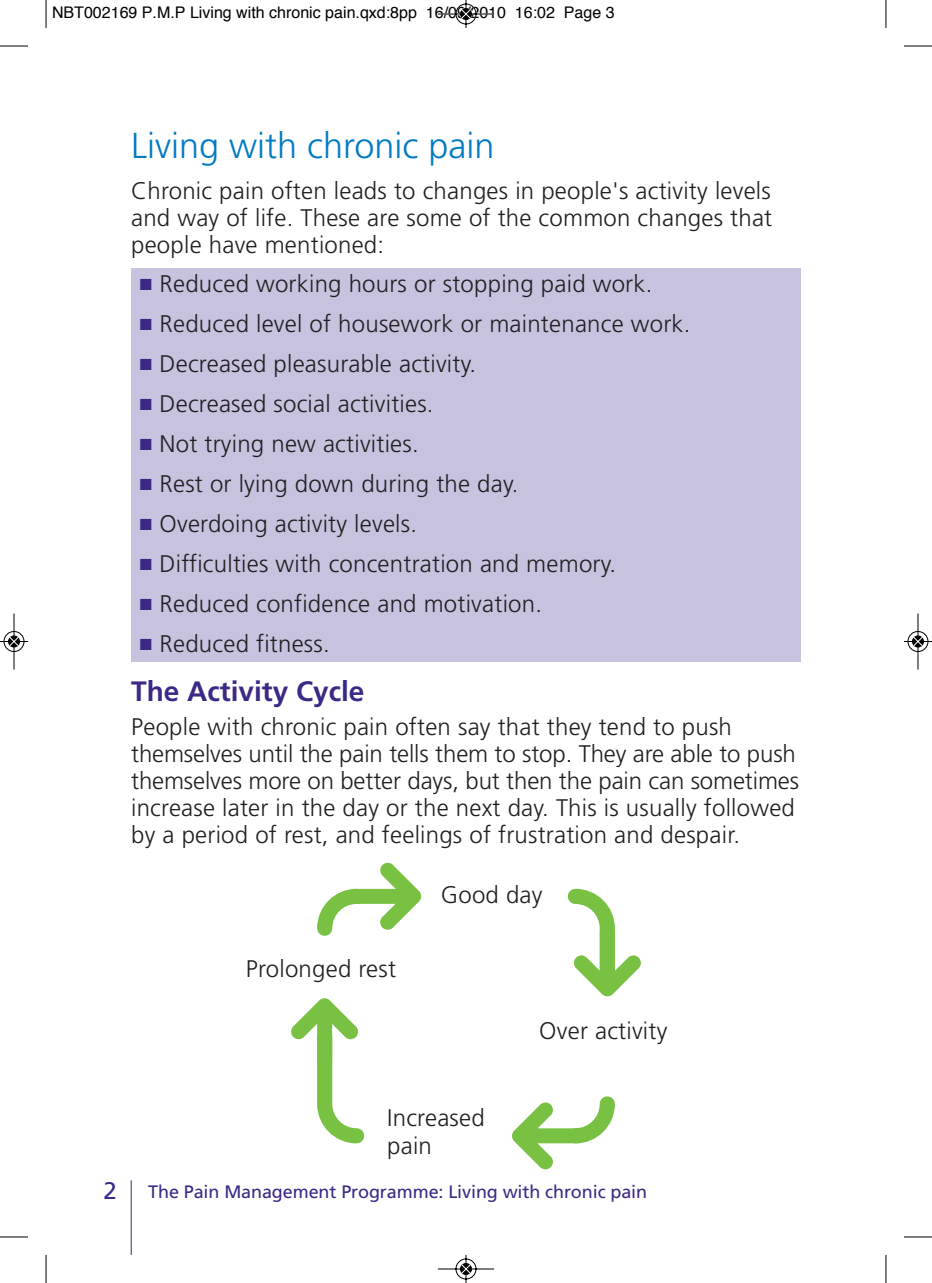
<style>
.page{position:relative;width:932px;height:1283px;background:#fff}
.page>*{position:absolute;margin:0;border:0;box-sizing:border-box;transform-origin:0 0}
.t1{font:300 36px "Frutiger";color:#007bc3}
.t2{font:700 28px "Frutiger";color:#3c2986}
.t3{font:300 24px/27px "Frutiger";letter-spacing:.01em;color:#231f20}
.t4{font:24px "Frutiger";color:#3c2986}
.t5{font:18px "Frutiger";letter-spacing:-.005em;color:#3c2986}
.t6{font:16px "Helvetica";color:#000}
.s1{color:#3c2986}
</style>
<div class="page">
<div style="left:131px;top:268px;width:669px;height:393px;background:#c7c2de"></div>
<hr style="left:131px;top:1180px;width:1px;height:75px;background:#3c2986">
<svg style="left:317px;top:863px;width:105px;height:73px"></svg>
<svg style="left:291px;top:998px;width:74px;height:146px"></svg>
<svg style="left:512px;top:1096px;width:103px;height:73px"></svg>
<svg style="left:567px;top:888px;width:73px;height:109px"></svg>
<svg style="left:46px;top:0;width:1px;height:28px"></svg>
<svg style="left:0;top:46px;width:28px;height:1px"></svg>
<svg style="left:885px;top:0;width:1px;height:28px"></svg>
<svg style="left:904px;top:46px;width:27px;height:1px"></svg>
<svg style="left:46px;top:1255px;width:1px;height:28px"></svg>
<svg style="left:0;top:1236px;width:28px;height:1px"></svg>
<svg style="left:885px;top:1255px;width:1px;height:28px"></svg>
<svg style="left:904px;top:1236px;width:27px;height:1px"></svg>
<svg style="left:438px;top:0;width:56px;height:28px"></svg>
<svg style="left:438px;top:1255px;width:56px;height:28px"></svg>
<svg style="left:0;top:613px;width:28px;height:57px"></svg>
<svg style="left:904px;top:613px;width:27px;height:57px"></svg>
<p class="t6" style="left:52px;top:6px;width:564px">NBT002169 P.M.P Living with chronic pain.qxd:8pp 16/09/2010 16:02 Page 3</p>
<h1 class="t1" style="left:131px;top:131px;width:364px">Living with chronic pain</h1>
<p class="t3" style="left:131px;top:179px;width:642px;text-align:justify">Chronic pain often leads to changes in people's activity levels and way of life. These are some of the common changes that people have mentioned:</p>
<p class="t3" style="left:140px;top:272px;width:514px"><span class="s1">■</span> Reduced working hours or stopping paid work.</p>
<p class="t3" style="left:140px;top:312px;width:552px"><span class="s1">■</span> Reduced level of housework or maintenance work.</p>
<p class="t3" style="left:140px;top:352px;width:338px"><span class="s1">■</span> Decreased pleasurable activity.</p>
<p class="t3" style="left:140px;top:392px;width:295px"><span class="s1">■</span> Decreased social activities.</p>
<p class="t3" style="left:140px;top:432px;width:280px"><span class="s1">■</span> Not trying new activities.</p>
<p class="t3" style="left:140px;top:472px;width:380px"><span class="s1">■</span> Rest or lying down during the day.</p>
<p class="t3" style="left:140px;top:512px;width:279px"><span class="s1">■</span> Overdoing activity levels.</p>
<p class="t3" style="left:140px;top:552px;width:478px"><span class="s1">■</span> Difficulties with concentration and memory.</p>
<p class="t3" style="left:140px;top:592px;width:404px"><span class="s1">■</span> Reduced confidence and motivation.</p>
<p class="t3" style="left:140px;top:632px;width:191px"><span class="s1">■</span> Reduced fitness.</p>
<p class="t2" style="left:131px;top:680px;width:235px">The Activity Cycle</p>
<p class="t3" style="left:131px;top:714px;width:669px">People with chronic pain often say that they tend to push themselves until the pain tells them to stop. They are able to push themselves more on better days, but then the pain can sometimes increase later in the day or the next day. This is usually followed by a period of rest, and feelings of frustration and despair.</p>
<p class="t3" style="left:246px;top:957px;width:152px">Prolonged rest</p>
<p class="t3" style="left:440px;top:883px;width:103px">Good day</p>
<p class="t3" style="left:539px;top:1019px;width:130px">Over activity</p>
<p class="t3" style="left:387px;top:1105px;width:99px;line-height:28px">Increased pain</p>
<p class="t4" style="left:104px;top:1181px;width:15px">2</p>
<p class="t5" style="left:148px;top:1184px;width:500px">The Pain Management Programme: Living with chronic pain</p>
</div>
